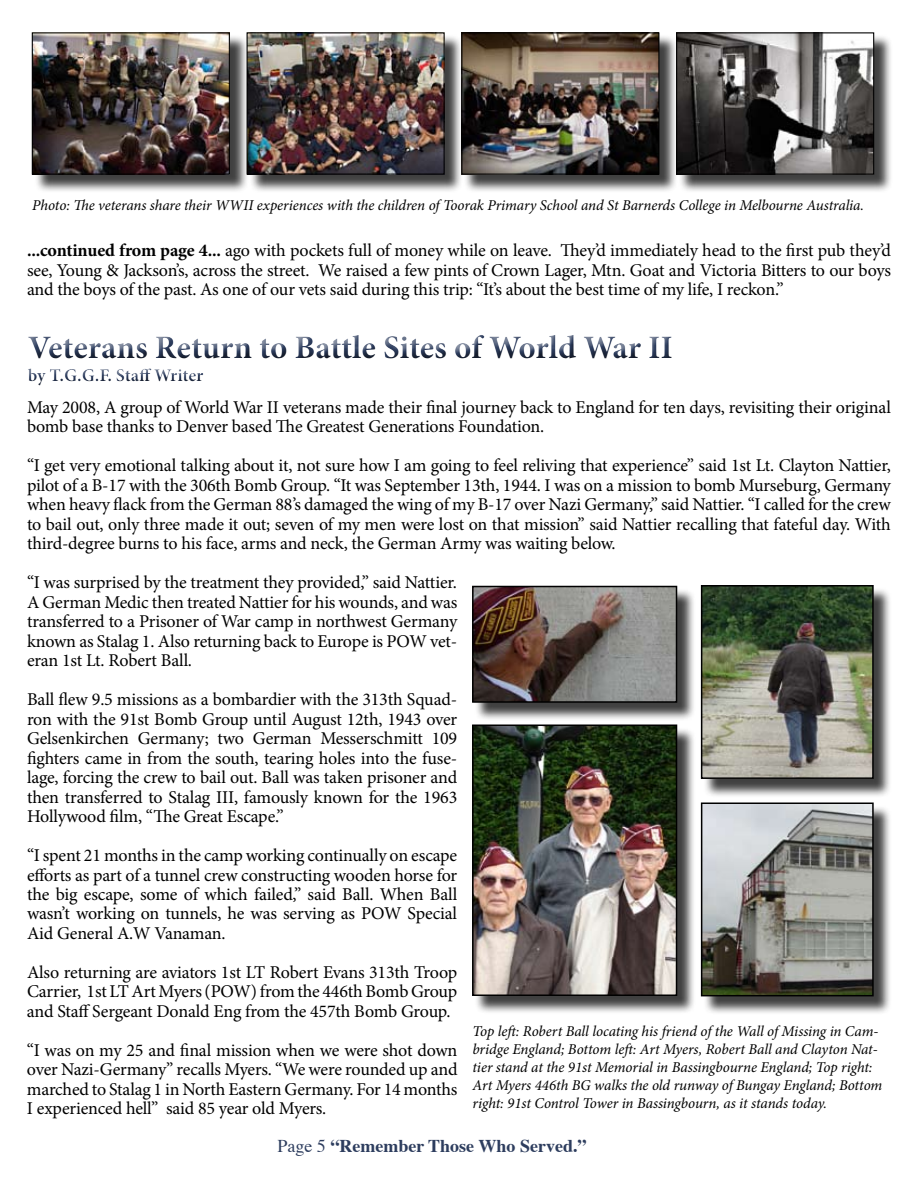
<style>
.page{position:relative;width:918px;height:1188px;background:#fff}
.page>*{position:absolute;margin:0;border:0;box-sizing:border-box;transform-origin:0 0}
.t1{font:700 33px "Minion Pro";letter-spacing:-.005em;color:#2d3d5e}
.t2{font:18px/19.5px "Minion Pro";letter-spacing:-.01em;color:#000;text-align:justify}
.t3{font:700 18px "Times";color:#2d3d5e}
.t4{font:700 18px "Minion Pro";letter-spacing:-.005em;color:#2d3d5e}
.t5{font:italic 15px/18px "Minion Pro";letter-spacing:-.005em;color:#000}
.s1{font-weight:700}
.s2{font-weight:400}
</style>
<div class="page">
<div style="left:20px;top:328px;width:662px;height:66px;background:#000;opacity:.75"></div>
<div style="left:474px;top:588px;width:222px;height:133px;background:#000;opacity:.75"></div>
<img style="left:475px;top:589px;width:199px;height:111px">
<div style="left:472px;top:586px;width:205px;height:117px;border:2px solid #000"></div>
<div style="left:703px;top:587px;width:189px;height:211px;background:#000;opacity:.75"></div>
<img style="left:704px;top:588px;width:167px;height:188px">
<div style="left:701px;top:585px;width:173px;height:194px;border:2px solid #000"></div>
<div style="left:678px;top:35px;width:215px;height:158px;background:#000;opacity:.75"></div>
<img style="left:678px;top:34px;width:194px;height:139px">
<div style="left:676px;top:32px;width:198px;height:143px;border:1px solid #000"></div>
<div style="left:34px;top:35px;width:214px;height:158px;background:#000;opacity:.75"></div>
<img style="left:34px;top:34px;width:194px;height:139px">
<div style="left:32px;top:32px;width:198px;height:143px;border:1px solid #000"></div>
<div style="left:249px;top:35px;width:214px;height:158px;background:#000;opacity:.75"></div>
<img style="left:249px;top:34px;width:194px;height:139px">
<div style="left:247px;top:32px;width:198px;height:143px;border:1px solid #000"></div>
<div style="left:464px;top:35px;width:214px;height:158px;background:#000;opacity:.75"></div>
<img style="left:463px;top:34px;width:194px;height:139px">
<div style="left:461px;top:32px;width:198px;height:143px;border:1px solid #000"></div>
<div style="left:474px;top:727px;width:222px;height:288px;background:#000;opacity:.75"></div>
<img style="left:475px;top:727px;width:199px;height:266px">
<div style="left:472px;top:724px;width:205px;height:272px;border:2px solid #000"></div>
<div style="left:703px;top:805px;width:189px;height:210px;background:#000;opacity:.75"></div>
<img style="left:704px;top:805px;width:167px;height:188px">
<div style="left:701px;top:802px;width:173px;height:194px;border:2px solid #000"></div>
<p class="t5" style="left:32px;top:196px;width:833px">Photo: The veterans share their WWII experiences with the children of Toorak Primary School and St Barnerds College in Melbourne Australia.</p>
<p class="t2" style="left:27px;top:241px;width:866px"><span class="s1">...continued from page 4...</span> ago with pockets full of money while on leave. They’d immediately head to the first pub they’d see, Young &amp; Jackson’s, across the street. We raised a few pints of Crown Lager, Mtn. Goat and Victoria Bitters to our boys and the boys of the past. As one of our vets said during this trip: “It’s about the best time of my life, I reckon.”</p>
<h1 class="t1" style="left:28px;top:325px;width:647px">Veterans Return to Battle Sites of World War II</h1>
<p class="t4" style="left:28px;top:363px;width:177px">by T.G.G.F. Staff Writer</p>
<p class="t2" style="left:27px;top:397px;width:865px">May 2008, A group of World War II veterans made their final journey back to England for ten days, revisiting their original bomb base thanks to Denver based The Greatest Generations Foundation.</p>
<p class="t2" style="left:27px;top:456px;width:865px">“I get very emotional talking about it, not sure how I am going to feel reliving that experience” said 1st Lt. Clayton Nattier, pilot of a B-17 with the 306th Bomb Group. “It was September 13th, 1944. I was on a mission to bomb Murseburg, Germany when heavy flack from the German 88’s damaged the wing of my B-17 over Nazi Germany,” said Nattier. “I called for the crew to bail out, only three made it out; seven of my men were lost on that mission” said Nattier recalling that fateful day. With third-degree burns to his face, arms and neck, the German Army was waiting below.</p>
<p class="t2" style="left:27px;top:573px;width:432px">“I was surprised by the treatment they provided,” said Nattier.<br>A German Medic then treated Nattier for his wounds, and was transferred to a Prisoner of War camp in northwest Germany known as Stalag 1. Also returning back to Europe is POW vet&shy;eran 1st Lt. Robert Ball.</p>
<p class="t2" style="left:27px;top:690px;width:432px">Ball flew 9.5 missions as a bombardier with the 313th Squad&shy;ron with the 91st Bomb Group until August 12th, 1943 over Gelsenkirchen Germany; two German Messerschmitt 109 fighters came in from the south, tearing holes into the fuse&shy;lage, forcing the crew to bail out. Ball was taken prisoner and then transferred to Stalag III, famously known for the 1963<br>Hollywood film, “The Great Escape.”</p>
<p class="t2" style="left:27px;top:846px;width:432px">“I spent 21 months in the camp working continually on escape efforts as part of a tunnel crew constructing wooden horse for the big escape, some of which failed,” said Ball. When Ball wasn’t working on tunnels, he was serving as POW Special Aid General A.W Vanaman.</p>
<p class="t2" style="left:27px;top:963px;width:432px">Also returning are aviators 1st LT Robert Evans 313th Troop Carrier, 1st LT Art Myers (POW) from the 446th Bomb Group and Staff Sergeant Donald Eng from the 457th Bomb Group.</p>
<p class="t2" style="left:27px;top:1041px;width:432px">“I was on my 25 and final mission when we were shot down over Nazi-Germany” recalls Myers. “We were rounded up and marched to Stalag 1 in North Eastern Germany. For 14 months I experienced hell” said 85 year old Myers.</p>
<p class="t3" style="left:278px;top:1129px;width:311px"><span class="s2">Page 5</span> “Remember Those Who Served.”</p>
<p class="t5" style="left:472px;top:1022px;width:411px">Top left: Robert Ball locating his friend of the Wall of Missing in Cam&shy;bridge England; Bottom left: Art Myers, Robert Ball and Clayton Nat&shy;tier stand at the 91st Memorial in Bassingbourne England; Top right:<br>Art Myers 446th BG walks the old runway of Bungay England; Bottom right: 91st Control Tower in Bassingbourn, as it stands today.</p>
</div>
